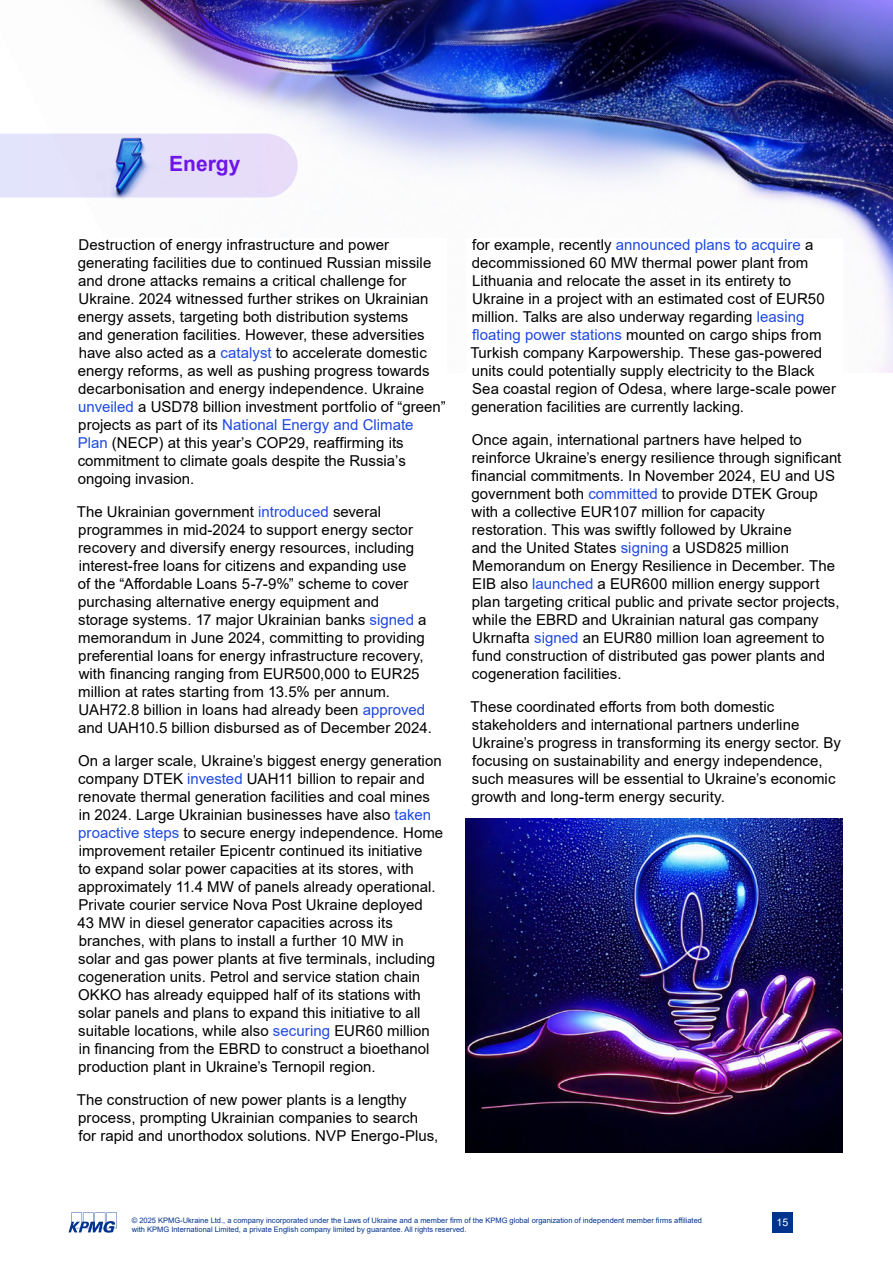
<style>
.page{position:relative;width:893px;height:1263px;background:#fff}
.page>*{position:absolute;margin:0;border:0;box-sizing:border-box;transform-origin:0 0}
.t1{font:700 21px "Arial";color:#7213ea}
.t2{font:15px/18px "Arial";color:#000}
.t3{font:10.5px "Arial";color:#fff}
.t4{font:7.5px "Arial";color:#00338d}
.s1{color:#1e49e2}
</style>
<div class="page">
<div style="left:772px;top:1212px;width:20px;height:21px;background:#00338d"></div>
<svg style="left:69px;top:1212px;width:48px;height:21px"></svg>
<img style="left:0;top:0;width:893px;height:373px">
<div style="left:72px;top:239px;width:374px;height:248px;background:#fff"></div>
<div style="left:466px;top:239px;width:376px;height:176px;background:#fff"></div>
<img style="left:90px;top:124px;width:78px;height:78px">
<img style="left:466px;top:819px;width:376px;height:333px">
<svg style="left:0;top:134px;width:298px;height:64px;background:#d9d8f6"></svg>
<h1 class="t1" style="left:169px;top:149px;width:73px">Energy</h1>
<p class="t2" style="left:78px;top:235px;width:370px">Destruction of energy infrastructure and power generating facilities due to continued Russian missile and drone attacks remains a critical challenge for Ukraine. 2024 witnessed further strikes on Ukrainian energy assets, targeting both distribution systems<br>and generation facilities. However, these adversities have also acted as a <span class="s1">catalyst</span> to accelerate domestic energy reforms, as well as pushing progress towards decarbonisation and energy independence. Ukraine <span class="s1">unveiled</span> a USD78 billion investment portfolio of “green” projects as part of its <span class="s1">National Energy and Climate Plan</span> (NECP) at this year’s COP29, reaffirming its commitment to climate goals despite the Russia’s ongoing invasion.</p>
<p class="t2" style="left:77px;top:502px;width:357px">The Ukrainian government <span class="s1">introduced</span> several programmes in mid-2024 to support energy sector recovery and diversify energy resources, including interest-free loans for citizens and expanding use<br>of the “Affordable Loans 5-7-9%” scheme to cover purchasing alternative energy equipment and<br>storage systems. 17 major Ukrainian banks <span class="s1">signed</span> a memorandum in June 2024, committing to providing preferential loans for energy infrastructure recovery, with financing ranging from EUR500,000 to EUR25 million at rates starting from 13.5% per annum.<br>UAH72.8 billion in loans had already been <span class="s1">approved </span>and UAH10.5 billion disbursed as of December 2024.</p>
<p class="t2" style="left:77px;top:751px;width:367px">On a larger scale, Ukraine’s biggest energy generation company DTEK <span class="s1">invested</span> UAH11 billion to repair and renovate thermal generation facilities and coal mines in 2024. Large Ukrainian businesses have also <span class="s1">taken proactive steps</span> to secure energy independence. Home improvement retailer Epicentr continued its initiative<br>to expand solar power capacities at its stores, with approximately 11.4 MW of panels already operational.<br>Private courier service Nova Post Ukraine deployed<br>43 MW in diesel generator capacities across its branches, with plans to install a further 10 MW in<br>solar and gas power plants at five terminals, including cogeneration units. Petrol and service station chain OKKO has already equipped half of its stations with solar panels and plans to expand this initiative to all suitable locations, while also <span class="s1">securing</span> EUR60 million in financing from the EBRD to construct a bioethanol production plant in Ukraine’s Ternopil region.</p>
<p class="t2" style="left:77px;top:1090px;width:363px">The construction of new power plants is a lengthy process, prompting Ukrainian companies to search<br>for rapid and unorthodox solutions. NVP Energo-Plus,</p>
<p class="t2" style="left:470px;top:235px;width:367px">for example, recently <span class="s1">announced plans to acquire</span> a decommissioned 60 MW thermal power plant from Lithuania and relocate the asset in its entirety to Ukraine in a project with an estimated cost of EUR50 million. Talks are also underway regarding <span class="s1">leasing floating power stations</span> mounted on cargo ships from Turkish company Karpowership. These gas-powered units could potentially supply electricity to the Black Sea coastal region of Odesa, where large-scale power generation facilities are currently lacking.</p>
<p class="t2" style="left:472px;top:430px;width:371px">Once again, international partners have helped to reinforce Ukraine’s energy resilience through significant financial commitments. In November 2024, EU and US government both <span class="s1">committed</span> to provide DTEK Group with a collective EUR107 million for capacity restoration. This was swiftly followed by Ukraine<br>and the United States <span class="s1">signing</span> a USD825 million Memorandum on Energy Resilience in December. The EIB also <span class="s1">launched</span> a EUR600 million energy support plan targeting critical public and private sector projects, while the EBRD and Ukrainian natural gas company Ukrnafta <span class="s1">signed</span> an EUR80 million loan agreement to fund construction of distributed gas power plants and cogeneration facilities.</p>
<p class="t2" style="left:470px;top:697px;width:372px">These coordinated efforts from both domestic stakeholders and international partners underline Ukraine’s progress in transforming its energy sector. By focusing on sustainability and energy independence, such measures will be essential to Ukraine’s economic growth and long-term energy security.</p>
<p class="t4" style="left:132px;top:1215px;width:572px">© 2025 KPMG-Ukraine Ltd., a company incorporated under the Laws of Ukraine and a member firm of the KPMG global organization of independent member firms affiliated</p>
<p class="t3" style="left:777px;top:1215px;width:13px">15</p>
<p class="t4" style="left:132px;top:1224px;width:336px">with KPMG International Limited, a private English company limited by guarantee. All rights reserved.</p>
</div>
